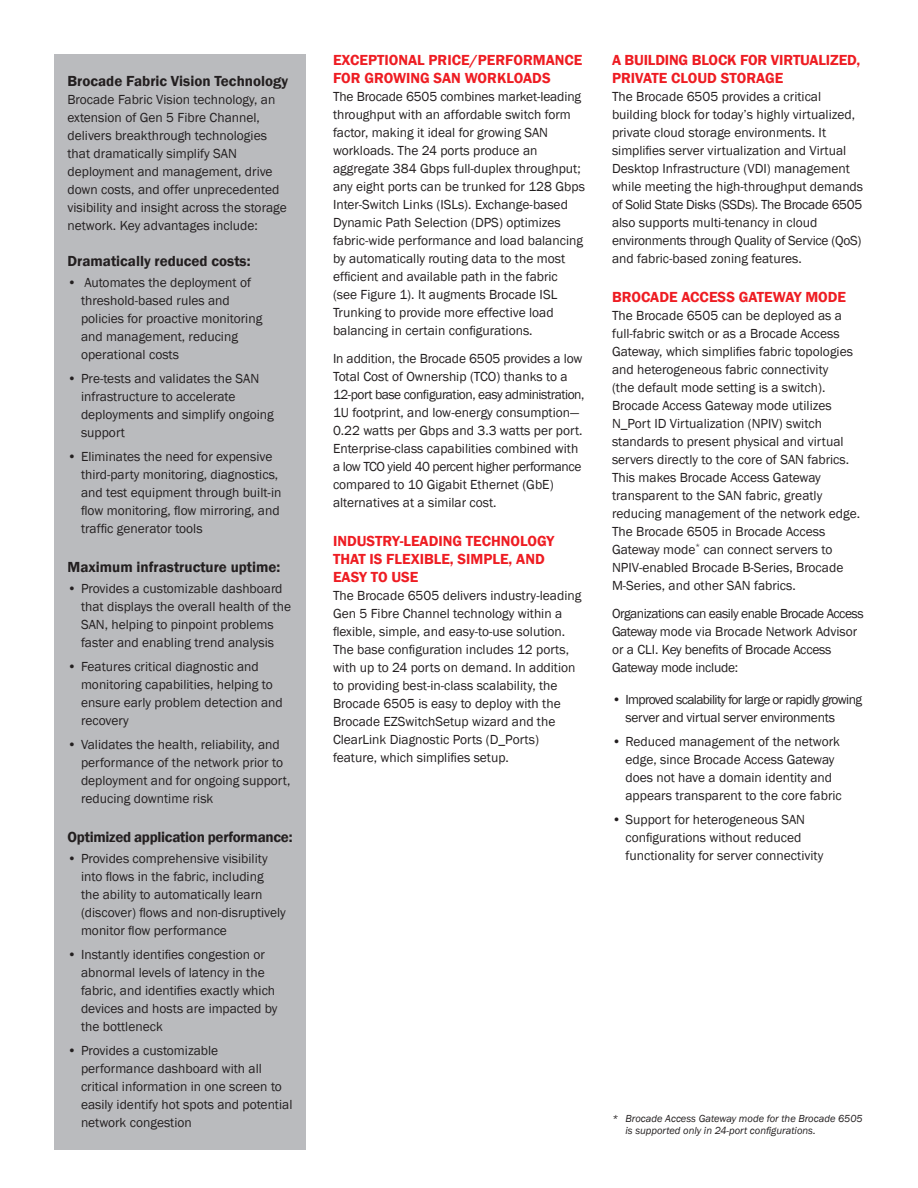
<style>
.page{position:relative;width:918px;height:1188px;background:#fff}
.page>*{position:absolute;margin:0;border:0;box-sizing:border-box;transform-origin:0 0}
.Body_Text_10pt_Subhe{font:600 15px/18px "Franklin Gothic";color:#ee1d23}
.Body_Text_10pt_Subhe-2{font:600 15px "Franklin Gothic";color:#231f20}
.Body_Text_10pt_Subhe-3{font:600 15px "Franklin Gothic";letter-spacing:-.02em;color:#231f20}
.Body_Text_9pt_Book{font:13.5px/18px "Franklin Gothic";color:#231f20}
.Body_Text_9pt_Book-2{font:13.5px/18px "Franklin Gothic";letter-spacing:-.02em;color:#231f20}
.Body_Text_9pt_Book-3{font:13.5px/18px "Franklin Gothic";letter-spacing:-.045em;color:#231f20}
.Legal_Text_7pt_Book{font:italic 10.5px/12px "Franklin Gothic";color:#231f20}
</style>
<div class="page">
<div style="left:54px;top:54px;width:252px;height:1095px;background:#babbbe"></div>
<p class="Body_Text_10pt_Subhe-2" style="left:68px;top:72px;width:222px">Brocade Fabric Vision Technology</p>
<p class="Body_Text_9pt_Book" style="left:68px;top:91px;width:221px">Brocade Fabric Vision technology, an extension of Gen 5 Fibre Channel, delivers breakthrough technologies that dramatically simplify SAN deployment and management, drive down costs, and offer unprecedented visibility and insight across the storage network. Key advantages include:</p>
<p class="Body_Text_10pt_Subhe-2" style="left:68px;top:252px;width:185px">Dramatically reduced costs:</p>
<p class="Body_Text_9pt_Book" style="left:81px;top:274px;width:183px;text-indent:-14px">• Automates the deployment of threshold-based rules and policies for proactive monitoring and management, reducing operational costs</p>
<p class="Body_Text_9pt_Book" style="left:81px;top:370px;width:194px;text-indent:-14px">• Pre-tests and validates the SAN infrastructure to accelerate deployments and simplify ongoing support</p>
<p class="Body_Text_9pt_Book" style="left:81px;top:448px;width:202px;text-indent:-14px">• Eliminates the need for expensive third-party monitoring, diagnostics, and test equipment through built-in flow monitoring, flow mirroring, and traffic generator tools</p>
<p class="Body_Text_10pt_Subhe-2" style="left:68px;top:558px;width:214px">Maximum infrastructure uptime:</p>
<p class="Body_Text_9pt_Book" style="left:81px;top:580px;width:212px;text-indent:-14px">• Provides a customizable dashboard that displays the overall health of the SAN, helping to pinpoint problems faster and enabling trend analysis</p>
<p class="Body_Text_9pt_Book" style="left:81px;top:658px;width:203px;text-indent:-14px">• Features critical diagnostic and monitoring capabilities, helping to ensure early problem detection and recovery</p>
<p class="Body_Text_9pt_Book" style="left:81px;top:736px;width:211px;text-indent:-14px">• Validates the health, reliability, and performance of the network prior to deployment and for ongoing support, reducing downtime risk</p>
<p class="Body_Text_10pt_Subhe-3" style="left:68px;top:828px;width:227px">Optimized application performance:</p>
<p class="Body_Text_9pt_Book" style="left:81px;top:850px;width:206px;text-indent:-14px">• Provides comprehensive visibility into flows in the fabric, including<br>the ability to automatically learn (discover) flows and non-disruptively monitor flow performance</p>
<p class="Body_Text_9pt_Book" style="left:81px;top:946px;width:198px;text-indent:-14px">• Instantly identifies congestion or abnormal levels of latency in the fabric, and identifies exactly which devices and hosts are impacted by the bottleneck</p>
<p class="Body_Text_9pt_Book" style="left:81px;top:1042px;width:213px;text-indent:-14px">• Provides a customizable performance dashboard with all critical information in one screen to easily identify hot spots and potential network congestion</p>
<p class="Body_Text_10pt_Subhe" style="left:333px;top:51px;width:251px">EXCEPTIONAL PRICE/PERFORMANCE<br>FOR GROWING SAN WORKLOADS</p>
<p class="Body_Text_9pt_Book" style="left:333px;top:87px;width:253px">The Brocade 6505 combines market-leading throughput with an affordable switch form factor, making it ideal for growing SAN workloads. The 24 ports produce an aggregate 384 Gbps full-duplex throughput; any eight ports can be trunked for 128 Gbps Inter-Switch Links (ISLs). Exchange-based Dynamic Path Selection (DPS) optimizes fabric-wide performance and load balancing by automatically routing data to the most efficient and available path in the fabric (see Figure 1). It augments Brocade ISL Trunking to provide more effective load balancing in certain configurations.</p>
<p class="Body_Text_9pt_Book" style="left:333px;top:350px;width:253px">In addition, the Brocade 6505 provides a low Total Cost of Ownership (TCO) thanks to a 12-port base configuration, easy administration, 1U footprint, and low-energy consumption— 0.22 watts per Gbps and 3.3 watts per port.<br>Enterprise-class capabilities combined with a low TCO yield 40 percent higher performance compared to 10 Gigabit Ethernet (GbE) alternatives at a similar cost.</p>
<p class="Body_Text_10pt_Subhe" style="left:333px;top:532px;width:223px">INDUSTRY-LEADING TECHNOLOGY<br>THAT IS FLEXIBLE, SIMPLE, AND<br>EASY TO USE</p>
<p class="Body_Text_9pt_Book" style="left:333px;top:587px;width:250px">The Brocade 6505 delivers industry-leading Gen 5 Fibre Channel technology within a flexible, simple, and easy-to-use solution.<br>The base configuration includes 12 ports, with up to 24 ports on demand. In addition to providing best-in-class scalability, the Brocade 6505 is easy to deploy with the Brocade EZSwitchSetup wizard and the ClearLink Diagnostic Ports (D_Ports) feature, which simplifies setup.</p>
<p class="Body_Text_10pt_Subhe" style="left:612px;top:51px;width:250px">A BUILDING BLOCK FOR VIRTUALIZED,<br>PRIVATE CLOUD STORAGE</p>
<p class="Body_Text_9pt_Book" style="left:612px;top:87px;width:253px">The Brocade 6505 provides a critical building block for today’s highly virtualized, private cloud storage environments. It simplifies server virtualization and Virtual Desktop Infrastructure (VDI) management while meeting the high-throughput demands of Solid State Disks (SSDs). The Brocade 6505 also supports multi-tenancy in cloud environments through Quality of Service (QoS) and fabric-based zoning features.</p>
<p class="Body_Text_10pt_Subhe" style="left:612px;top:288px;width:236px">BROCADE ACCESS GATEWAY MODE</p>
<p class="Body_Text_9pt_Book" style="left:612px;top:306px;width:250px">The Brocade 6505 can be deployed as a full-fabric switch or as a Brocade Access Gateway, which simplifies fabric topologies and heterogeneous fabric connectivity<br>(the default mode setting is a switch).<br>Brocade Access Gateway mode utilizes N_Port ID Virtualization (NPIV) switch standards to present physical and virtual servers directly to the core of SAN fabrics.<br>This makes Brocade Access Gateway transparent to the SAN fabric, greatly reducing management of the network edge.<br>The Brocade 6505 in Brocade Access Gateway mode<sup>*</sup> can connect servers to NPIV-enabled Brocade B-Series, Brocade M-Series, and other SAN fabrics.</p>
<p class="Body_Text_9pt_Book-2" style="left:612px;top:605px;width:253px">Organizations can easily enable Brocade Access Gateway mode via Brocade Network Advisor or a CLI. Key benefits of Brocade Access Gateway mode include:</p>
<p class="Body_Text_9pt_Book-3" style="left:626px;top:690px;width:238px;text-indent:-14px">• Improved scalability for large or rapidly growing server and virtual server environments</p>
<p class="Body_Text_9pt_Book" style="left:626px;top:732px;width:218px;text-indent:-14px">• Reduced management of the network edge, since Brocade Access Gateway does not have a domain identity and appears transparent to the core fabric</p>
<p class="Body_Text_9pt_Book" style="left:626px;top:810px;width:199px;text-indent:-14px">• Support for heterogeneous SAN configurations without reduced functionality for server connectivity</p>
<p class="Legal_Text_7pt_Book" style="left:626px;top:1113px;width:239px;text-indent:-14px">* Brocade Access Gateway mode for the Brocade 6505 is supported only in 24-port configurations.</p>
</div>
